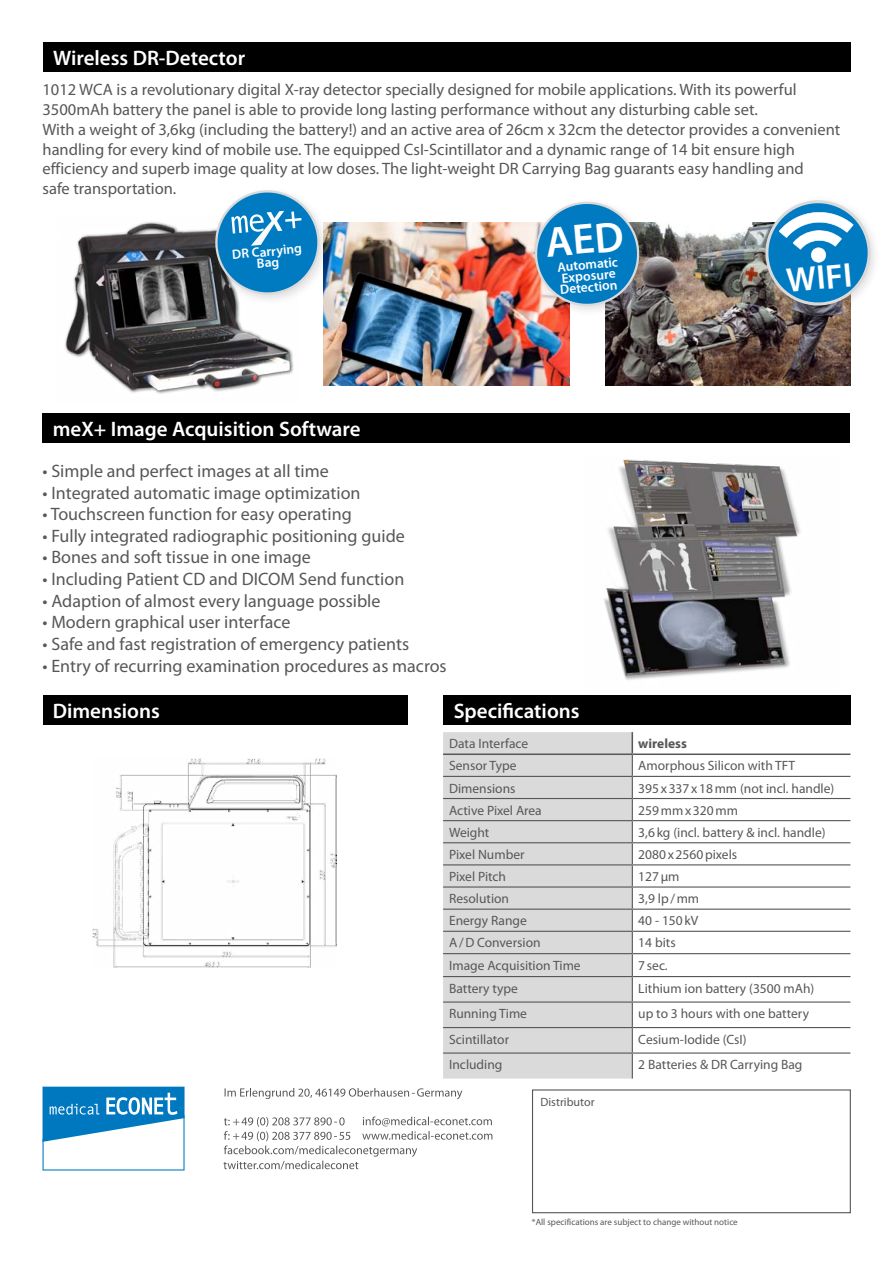
<style>
.page{position:relative;width:893px;height:1263px;background:#fff}
.page>*{position:absolute;margin:0;border:0;box-sizing:border-box;transform-origin:0 0}
.t1{font:600 34.5px "Myriad Pro";color:#fff}
.t2{font:600 21px "Myriad Pro";color:#fff}
.t3{font:18px "Myriad Pro";color:#575756}
.t4{font:16.5px/19.8px "Myriad Pro";color:#575756}
.t5{font:13.5px "Myriad Pro";color:#575756}
.t6{font:600 13.5px/11.2px "Myriad Pro";color:#fff}
.t7{font:700 13.5px "Myriad Pro";color:#575756}
.t8{font:12px "Myriad Pro";color:#575756}
.t9{font:9px "Myriad Pro";color:#575756}
</style>
<div class="page">
<img style="left:92px;top:758px;width:245px;height:210px">
<div style="left:443px;top:695px;width:408px;height:30px;background:#000"></div>
<div style="left:43px;top:43px;width:808px;height:29px;background:#000"></div>
<div style="left:43px;top:413px;width:807px;height:30px;background:#000"></div>
<div style="left:43px;top:695px;width:365px;height:30px;background:#000"></div>
<img style="left:606px;top:223px;width:244px;height:162px">
<img style="left:324px;top:222px;width:245px;height:163px">
<img style="left:604px;top:459px;width:196px;height:221px">
<div style="left:760px;top:196px;width:121px;height:120px;background:#000;opacity:.12"></div>
<svg style="left:765px;top:199px;width:106px;height:108px"></svg>
<div style="left:530px;top:197px;width:120px;height:120px;background:#000;opacity:.12"></div>
<svg style="left:225px;top:1088px;width:237px;height:11px"></svg>
<svg style="left:223px;top:1116px;width:269px;height:53px"></svg>
<svg style="left:43px;top:1087px;width:142px;height:83px"></svg>
<div style="left:532px;top:1089px;width:319px;height:124px;border:1px solid #575756"></div>
<div style="left:443px;top:732px;width:189px;height:346px;background:#dadada"></div>
<hr style="left:443px;top:776px;width:189px;height:1px;background:#575756">
<hr style="left:632px;top:776px;width:218px;height:1px;background:#575756">
<hr style="left:443px;top:798px;width:189px;height:1px;background:#575756">
<hr style="left:632px;top:798px;width:218px;height:1px;background:#575756">
<hr style="left:443px;top:820px;width:189px;height:1px;background:#575756">
<hr style="left:632px;top:820px;width:218px;height:1px;background:#575756">
<hr style="left:443px;top:842px;width:189px;height:1px;background:#575756">
<hr style="left:632px;top:842px;width:218px;height:1px;background:#575756">
<hr style="left:443px;top:864px;width:189px;height:1px;background:#575756">
<hr style="left:632px;top:864px;width:218px;height:1px;background:#575756">
<hr style="left:443px;top:886px;width:189px;height:1px;background:#575756">
<hr style="left:632px;top:886px;width:218px;height:1px;background:#575756">
<hr style="left:443px;top:908px;width:189px;height:2px;background:#575756">
<hr style="left:632px;top:908px;width:218px;height:2px;background:#575756">
<hr style="left:443px;top:931px;width:189px;height:1px;background:#575756">
<hr style="left:632px;top:931px;width:218px;height:1px;background:#575756">
<hr style="left:443px;top:953px;width:189px;height:1px;background:#575756">
<hr style="left:632px;top:953px;width:218px;height:1px;background:#575756">
<hr style="left:443px;top:976px;width:189px;height:1px;background:#575756">
<hr style="left:632px;top:976px;width:218px;height:1px;background:#575756">
<hr style="left:443px;top:1001px;width:189px;height:2px;background:#575756">
<hr style="left:632px;top:1001px;width:218px;height:2px;background:#575756">
<hr style="left:443px;top:1027px;width:189px;height:1px;background:#575756">
<hr style="left:632px;top:1027px;width:218px;height:1px;background:#575756">
<hr style="left:443px;top:1052px;width:189px;height:2px;background:#575756">
<hr style="left:632px;top:1052px;width:218px;height:2px;background:#575756">
<svg style="left:632px;top:732px;width:1px;height:346px"></svg>
<hr style="left:443px;top:753px;width:189px;height:2px;background:#575756">
<hr style="left:632px;top:753px;width:218px;height:2px;background:#575756">
<img style="left:65px;top:221px;width:229px;height:173px">
<div style="left:210px;top:186px;width:121px;height:119px;background:#000;opacity:.12"></div>
<svg style="left:214px;top:189px;width:107px;height:107px"></svg>
<svg style="left:534px;top:201px;width:106px;height:106px;background:#3f90c0"></svg>
<p class="t2" style="left:53px;top:45px;width:193px">Wireless DR-Detector</p>
<p class="t4" style="left:43px;top:80px;width:799px">1012 WCA is a revolutionary digital X-ray detector specially designed for mobile applications. With its powerful 3500mAh battery the panel is able to provide long lasting performance without any disturbing cable set.<br>With a weight of 3,6kg (including the battery!) and an active area of 26cm x 32cm the detector provides a convenient handling for every kind of mobile use. The equipped CsI-Scintillator and a dynamic range of 14 bit ensure high efficiency and superb image quality at low doses. The light-weight DR Carrying Bag guarants easy handling and<br>safe transportation.</p>
<p class="t6" style="left:232px;top:248px;width:71px;text-align:center;rotate:-5deg">DR Carrying<br>Bag</p>
<p class="t6" style="left:557px;top:261px;width:62px;rotate:-5deg">Automatic<br>Exposure<br>Detection</p>
<p class="t2" style="left:53px;top:415px;width:310px">meX+ Image Acquisition Software</p>
<p class="t3" style="left:43px;top:460px;width:288px">• Simple and perfect images at all time</p>
<p class="t3" style="left:43px;top:481px;width:320px">• Integrated automatic image optimization</p>
<p class="t3" style="left:43px;top:503px;width:311px">• Touchscreen function for easy operating</p>
<p class="t3" style="left:43px;top:525px;width:364px">• Fully integrated radiographic positioning guide</p>
<p class="t3" style="left:43px;top:546px;width:270px">• Bones and soft tissue in one image</p>
<p class="t3" style="left:43px;top:568px;width:363px">• Including Patient CD and DICOM Send function</p>
<p class="t3" style="left:43px;top:589px;width:340px">• Adaption of almost every language possible</p>
<p class="t3" style="left:43px;top:611px;width:250px">• Modern graphical user interface</p>
<p class="t3" style="left:43px;top:633px;width:368px">• Safe and fast registration of emergency patients</p>
<p class="t3" style="left:43px;top:654px;width:406px">• Entry of recurring examination procedures as macros</p>
<p class="t2" style="left:53px;top:698px;width:109px">Dimensions</p>
<p class="t2" style="left:454px;top:698px;width:127px">Specifications</p>
<h1 class="t1" style="left:785px;top:258px;width:67px;rotate:-5deg">WIFI</h1>
<p class="t5" style="left:449px;top:735px;width:81px">Data Interface</p>
<p class="t7" style="left:638px;top:735px;width:50px">wireless</p>
<p class="t5" style="left:449px;top:757px;width:69px">Sensor Type</p>
<p class="t5" style="left:638px;top:757px;width:158px">Amorphous Silicon with TFT</p>
<p class="t5" style="left:449px;top:780px;width:68px">Dimensions</p>
<p class="t5" style="left:638px;top:780px;width:198px">395x337x18mm (not incl. handle)</p>
<p class="t5" style="left:449px;top:802px;width:94px">Active Pixel Area</p>
<p class="t5" style="left:638px;top:802px;width:101px">259mmx320mm</p>
<p class="t5" style="left:449px;top:824px;width:42px">Weight</p>
<p class="t5" style="left:638px;top:824px;width:189px">3,6kg (incl. battery &amp; incl. handle)</p>
<p class="t5" style="left:449px;top:846px;width:77px">Pixel Number</p>
<p class="t5" style="left:638px;top:846px;width:100px">2080x2560pixels</p>
<p class="t5" style="left:449px;top:868px;width:59px">Pixel Pitch</p>
<p class="t5" style="left:638px;top:868px;width:43px">127μm</p>
<p class="t5" style="left:449px;top:890px;width:61px">Resolution</p>
<p class="t5" style="left:638px;top:890px;width:62px">3,9 lp/mm</p>
<p class="t5" style="left:449px;top:912px;width:79px">Energy Range</p>
<p class="t5" style="left:638px;top:912px;width:62px">40 - 150kV</p>
<p class="t5" style="left:449px;top:934px;width:93px">A/D Conversion</p>
<p class="t5" style="left:638px;top:934px;width:39px">14 bits</p>
<p class="t5" style="left:449px;top:957px;width:133px">Image Acquisition Time</p>
<p class="t5" style="left:638px;top:957px;width:31px">7sec.</p>
<p class="t5" style="left:449px;top:980px;width:70px">Battery type</p>
<p class="t5" style="left:638px;top:980px;width:178px">Lithium ion battery (3500 mAh)</p>
<p class="t5" style="left:449px;top:1005px;width:79px">Running Time</p>
<p class="t5" style="left:638px;top:1005px;width:172px">up to 3 hours with one battery</p>
<p class="t5" style="left:449px;top:1031px;width:62px">Scintillator</p>
<p class="t5" style="left:638px;top:1031px;width:110px">Cesium-Iodide (CsI)</p>
<p class="t5" style="left:449px;top:1056px;width:55px">Including</p>
<p class="t5" style="left:638px;top:1056px;width:166px">2 Batteries &amp; DR Carrying Bag</p>
<p class="t8" style="left:540px;top:1094px;width:56px">Distributor</p>
<p class="t9" style="left:532px;top:1216px;width:207px">*All specifications are subject to change without notice</p>
</div>
